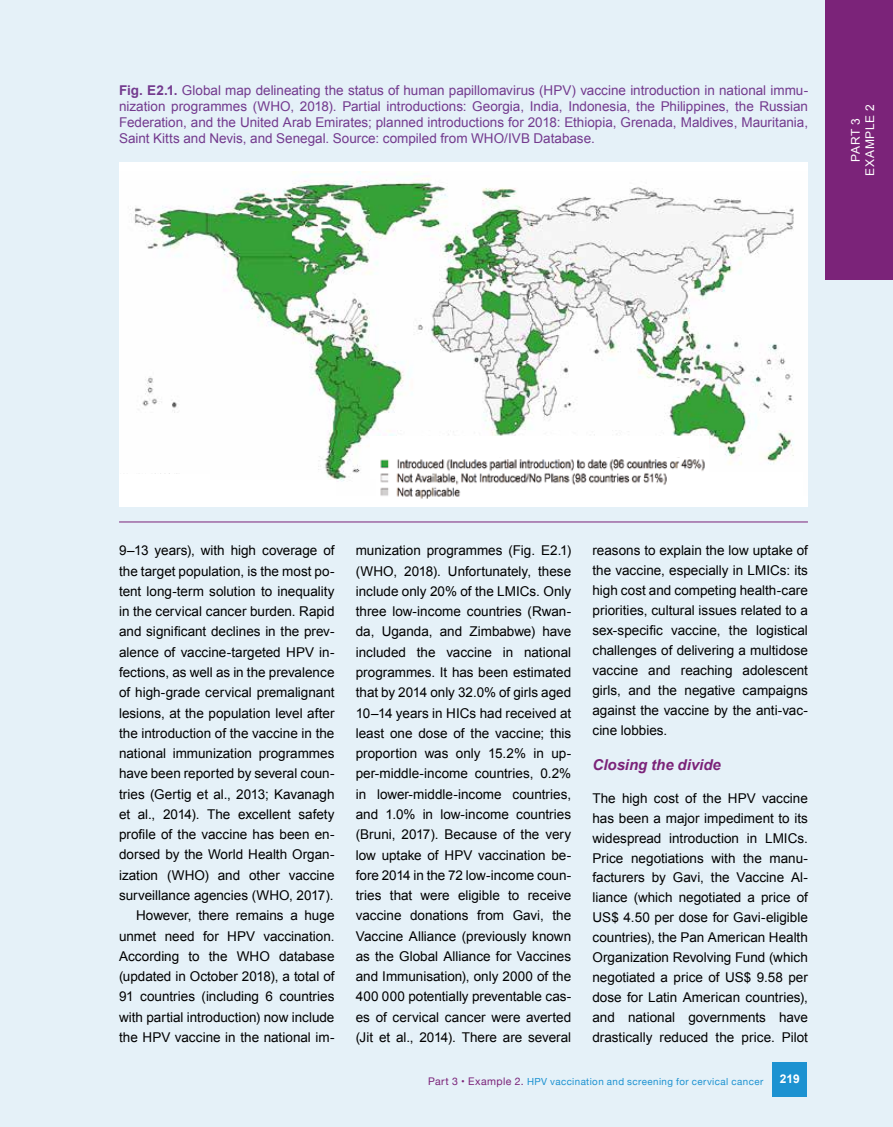
<style>
.page{position:relative;width:893px;height:1127px;background:#e5f1f8}
.page>*{position:absolute;margin:0;border:0;box-sizing:border-box;transform-origin:0 0}
.t1{font:italic 700 15px "Arial";color:#7b2379}
.t2{font:13.5px/20.2px "Arial";color:#000;text-align:justify}
.t3{font:13.5px/16.2px "Arial";color:#733a8e;text-align:justify}
.t4{font:12px/14.4px "Arial";letter-spacing:.05em;color:#fff;text-align:center}
.t5{font:700 12px "Arial";color:#fff}
.t6{font:9.75px "Helvetica Neue";letter-spacing:.045em;color:#1c92d1}
.s1{font-weight:700}
.s2{font-size:10.5px;color:#7b2379}
</style>
<div class="page">
<div style="left:773px;top:1062px;width:34px;height:34px;background:#1c92d1"></div>
<div style="left:825px;top:0;width:68px;height:280px;background:#7b2379"></div>
<hr style="left:119px;top:521px;width:689px;height:1px;background:#7b2379">
<div style="left:119px;top:162px;width:689px;height:333px;background:#fff"></div>
<img style="left:130px;top:171px;width:664px;height:311px">
<div style="left:119px;top:480px;width:217px;height:20px;background:#fff"></div>
<div style="left:371px;top:437px;width:338px;height:42px;background:#fff"></div>
<div style="left:119px;top:474px;width:90px;height:15px;background:#fff"></div>
<img style="left:376px;top:457px;width:329px;height:43px">
<div style="left:680px;top:473px;width:123px;height:33px;background:#fff"></div>
<p class="t3" style="left:119px;top:82px;width:691px"><span class="s1">Fig. E2.1.</span> Global map delineating the status of human papillomavirus (HPV) vaccine introduction in national immu&shy;nization programmes (WHO, 2018). Partial introductions: Georgia, India, Indonesia, the Philippines, the Russian Federation, and the United Arab Emirates; planned introductions for 2018: Ethiopia, Grenada, Maldives, Mauritania, Saint Kitts and Nevis, and Senegal. Source: compiled from WHO/IVB Database.</p>
<p class="t4" style="left:849px;top:176px;width:73px;rotate:-90deg">PART 3<br>EXAMPLE 2</p>
<p class="t2" style="left:119px;top:540px;width:217px;text-align:right">9–13 years), with high coverage of the target population, is the most po&shy;tent long-term solution to inequality in the cervical cancer burden. Rapid and significant declines in the prev&shy;alence of vaccine-targeted HPV in&shy;fections, as well as in the prevalence of high-grade cervical premalignant lesions, at the population level after the introduction of the vaccine in the national immunization programmes have been reported by several coun&shy;tries (Gertig et al., 2013; Kavanagh et al., 2014). The excellent safety profile of the vaccine has been en&shy;dorsed by the World Health Organ&shy;ization (WHO) and other vaccine surveillance agencies (WHO, 2017).<br>However, there remains a huge unmet need for HPV vaccination.<br>According to the WHO database (updated in October 2018), a total of 91 countries (including 6 countries with partial introduction) now include the HPV vaccine in the national im-</p>
<p class="t2" style="left:356px;top:540px;width:217px">munization programmes (Fig. E2.1) (WHO, 2018). Unfortunately, these include only 20% of the LMICs. Only three low-income countries (Rwan&shy;da, Uganda, and Zimbabwe) have included the vaccine in national programmes. It has been estimated that by 2014 only 32.0% of girls aged 10–14 years in HICs had received at least one dose of the vaccine; this proportion was only 15.2% in up&shy;per-middle-income countries, 0.2% in lower-middle-income countries, and 1.0% in low-income countries (Bruni, 2017). Because of the very low uptake of HPV vaccination be&shy;fore 2014 in the 72 low-income coun&shy;tries that were eligible to receive vaccine donations from Gavi, the Vaccine Alliance (previously known as the Global Alliance for Vaccines and Immunisation), only 2000 of the 400 000 potentially preventable cas&shy;es of cervical cancer were averted (Jit et al., 2014). There are several</p>
<p class="t2" style="left:592px;top:541px;width:217px">reasons to explain the low uptake of the vaccine, especially in LMICs: its high cost and competing health-care priorities, cultural issues related to a sex-specific vaccine, the logistical challenges of delivering a multidose vaccine and reaching adolescent girls, and the negative campaigns against the vaccine by the anti-vac&shy;cine lobbies.</p>
<p class="t1" style="left:592px;top:755px;width:130px">Closing the divide</p>
<p class="t2" style="left:592px;top:788px;width:217px">The high cost of the HPV vaccine has been a major impediment to its widespread introduction in LMICs.<br>Price negotiations with the manu&shy;facturers by Gavi, the Vaccine Al&shy;liance (which negotiated a price of US$ 4.50 per dose for Gavi-eligible countries), the Pan American Health Organization Revolving Fund (which negotiated a price of US$ 9.58 per dose for Latin American countries), and national governments have drastically reduced the price. Pilot</p>
<p class="t6" style="left:428px;top:1074px;width:337px"><span class="s2">Part 3 • Example 2.</span> HPV vaccination and screening for cervical cancer</p>
<p class="t5" style="left:780px;top:1071px;width:21px">219</p>
</div>
